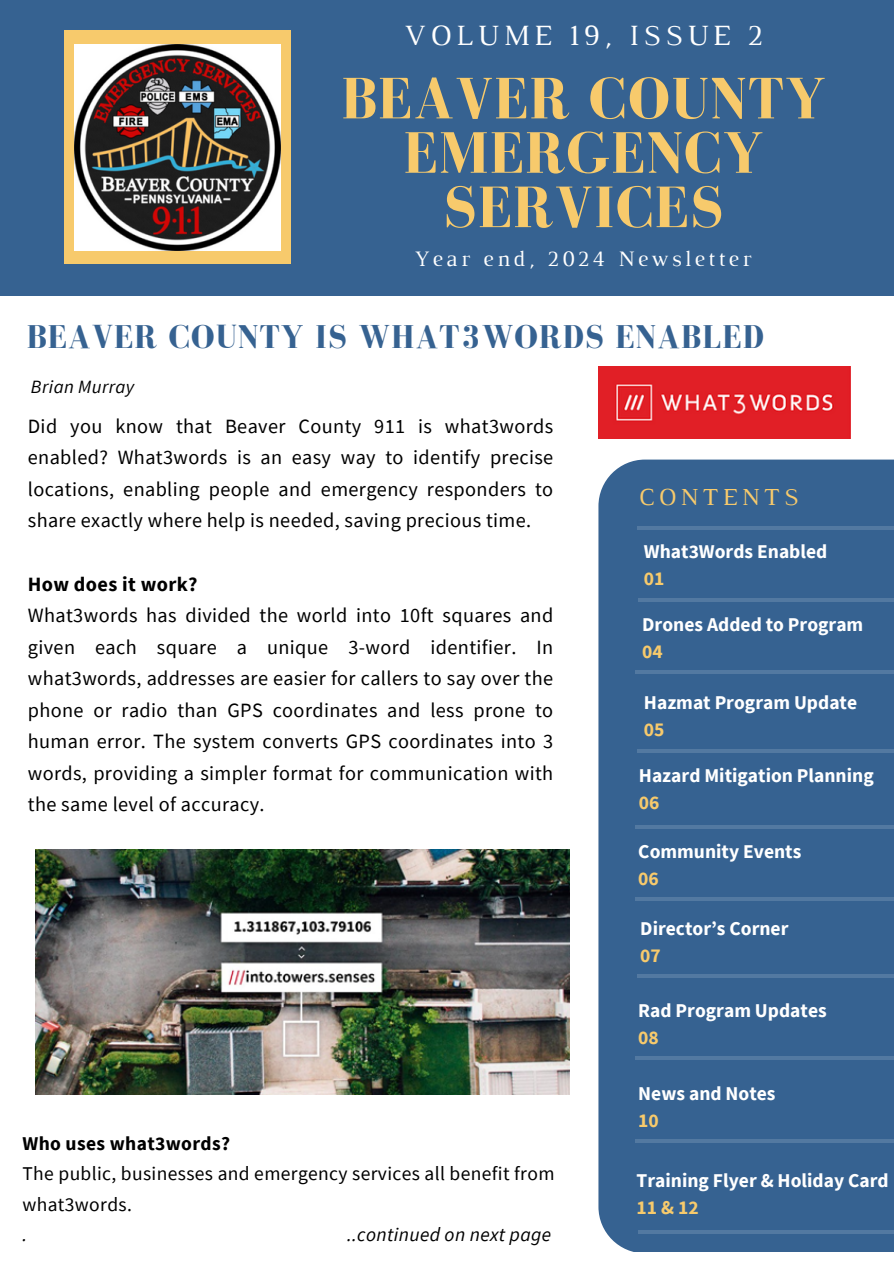
<style>
.page{position:relative;width:894px;height:1264px;background:#fff}
.page>*{position:absolute;margin:0;border:0;box-sizing:border-box;transform-origin:0 0}
.t1{font:700 60px/54.3px "Bodoni FLF";letter-spacing:.02em;color:#f7ca6c;text-align:center}
.t2{font:700 33.9px "Bodoni FLF";letter-spacing:.03em;color:#366291}
.t3{font:30px "Luthier";letter-spacing:.14em;color:#fff}
.t4{font:24.9px "Luthier";letter-spacing:.15em;color:#f7ca6c}
.t5{font:22.5px "Luthier";letter-spacing:.15em;color:#fff}
.t6{font:20.25px/31.5px "Source Sans Pro";letter-spacing:.02em;color:#000;text-align:justify}
.t7{font:700 20.25px "Source Sans Pro";letter-spacing:.02em;color:#000}
.t8{font:700 19.5px/27px "Source Sans Pro";color:#fff}
.t9{font:19.5px/30.3px "Source Sans Pro";letter-spacing:.02em;color:#000}
.t10{font:italic 19.5px "Source Sans Pro";letter-spacing:.02em;color:#000}
.t11{font:700 19.5px "Source Sans Pro";letter-spacing:.02em;color:#000}
.t12{font:italic 18.75px "Source Sans Pro";letter-spacing:.02em;color:#000}
.s1{font-style:italic}
.s2{color:#f7ca6c}
</style>
<div class="page">
<div style="left:0;top:0;width:893px;height:295px;background:#366291"></div>
<div style="left:65px;top:30px;width:226px;height:233px;background:#f7ca6c"></div>
<img style="left:75px;top:44px;width:206px;height:206px">
<div style="left:598px;top:459px;width:295px;height:793px;background:#366291"></div>
<hr style="left:638px;top:598px;width:255px;height:3px;background:#fff">
<hr style="left:635px;top:670px;width:258px;height:4px;background:#5379a1">
<svg style="left:637px;top:749px;width:256px;height:3px"></svg>
<hr style="left:637px;top:526px;width:256px;height:4px;background:#5379a1">
<svg style="left:635px;top:825px;width:258px;height:3px"></svg>
<hr style="left:635px;top:897px;width:258px;height:3px;background:#fff">
<img style="left:598px;top:366px;width:252px;height:72px">
<img style="left:36px;top:849px;width:533px;height:245px">
<hr style="left:637px;top:974px;width:256px;height:4px;background:#5379a1">
<hr style="left:635px;top:1056px;width:258px;height:4px;background:#5379a1">
<hr style="left:635px;top:1139px;width:258px;height:3px;background:#fff">
<hr style="left:637px;top:1230px;width:256px;height:3px;background:#fff">
<h2 class="t3" style="left:404px;top:24px;width:360px">VOLUME 19, ISSUE 2</h2>
<p class="t1" style="left:341px;top:71px;width:485px">BEAVER COUNTY<br>EMERGENCY<br>SERVICES</p>
<p class="t5" style="left:415px;top:251px;width:338px">Year end, 2024 Newsletter</p>
<p class="t2" style="left:27px;top:318px;width:738px">BEAVER COUNTY IS WHAT3WORDS ENABLED</p>
<h1 class="t12" style="left:31px;top:375px;width:105px">Brian Murray</h1>
<p class="t6" style="left:28px;top:410px;width:527px">Did you know that Beaver County 911 is what3words enabled? What3words is an easy way to identify precise locations, enabling people and emergency responders to share exactly where help is needed, saving precious time.</p>
<h3 class="t7" style="left:28px;top:570px;width:171px">How does it work?</h3>
<p class="t6" style="left:28px;top:599px;width:527px">What3words has divided the world into 10ft squares and given each square a unique 3-word identifier. In what3words, addresses are easier for callers to say over the phone or radio than GPS coordinates and less prone to human error. The system converts GPS coordinates into 3 words, providing a simpler format for communication with the same level of accuracy.</p>
<p class="t11" style="left:22px;top:1130px;width:209px">Who uses what3words?</p>
<p class="t9" style="left:22px;top:1158px;width:533px">The public, businesses and emergency services all benefit from what3words.<br><span class="s1">.</span></p>
<p class="t10" style="left:347px;top:1221px;width:205px">..continued on next page</p>
<p class="t4" style="left:638px;top:488px;width:161px">CONTENTS</p>
<h4 class="t8" style="left:643px;top:538px;width:185px">What3Words Enabled<br><span class="s2">01</span></h4>
<h5 class="t8" style="left:642px;top:610px;width:222px">Drones Added to Program<br><span class="s2">04</span></h5>
<h5 class="t8" style="left:643px;top:688px;width:215px">Hazmat Program Update<br><span class="s2">05</span></h5>
<h5 class="t8" style="left:638px;top:761px;width:236px">Hazard Mitigation Planning<br><span class="s2">06</span></h5>
<h5 class="t8" style="left:638px;top:837px;width:164px">Community Events<br><span class="s2">06</span></h5>
<h5 class="t8" style="left:640px;top:914px;width:150px">Director’s Corner<br><span class="s2">07</span></h5>
<h5 class="t8" style="left:638px;top:996px;width:190px">Rad Program Updates<br><span class="s2">08</span></h5>
<h5 class="t8" style="left:638px;top:1079px;width:139px">News and Notes<br><span class="s2">10</span></h5>
<h5 class="t8" style="left:636px;top:1166px;width:253px">Training Flyer &amp; Holiday Card<br><span class="s2">11&amp;12</span></h5>
</div>
